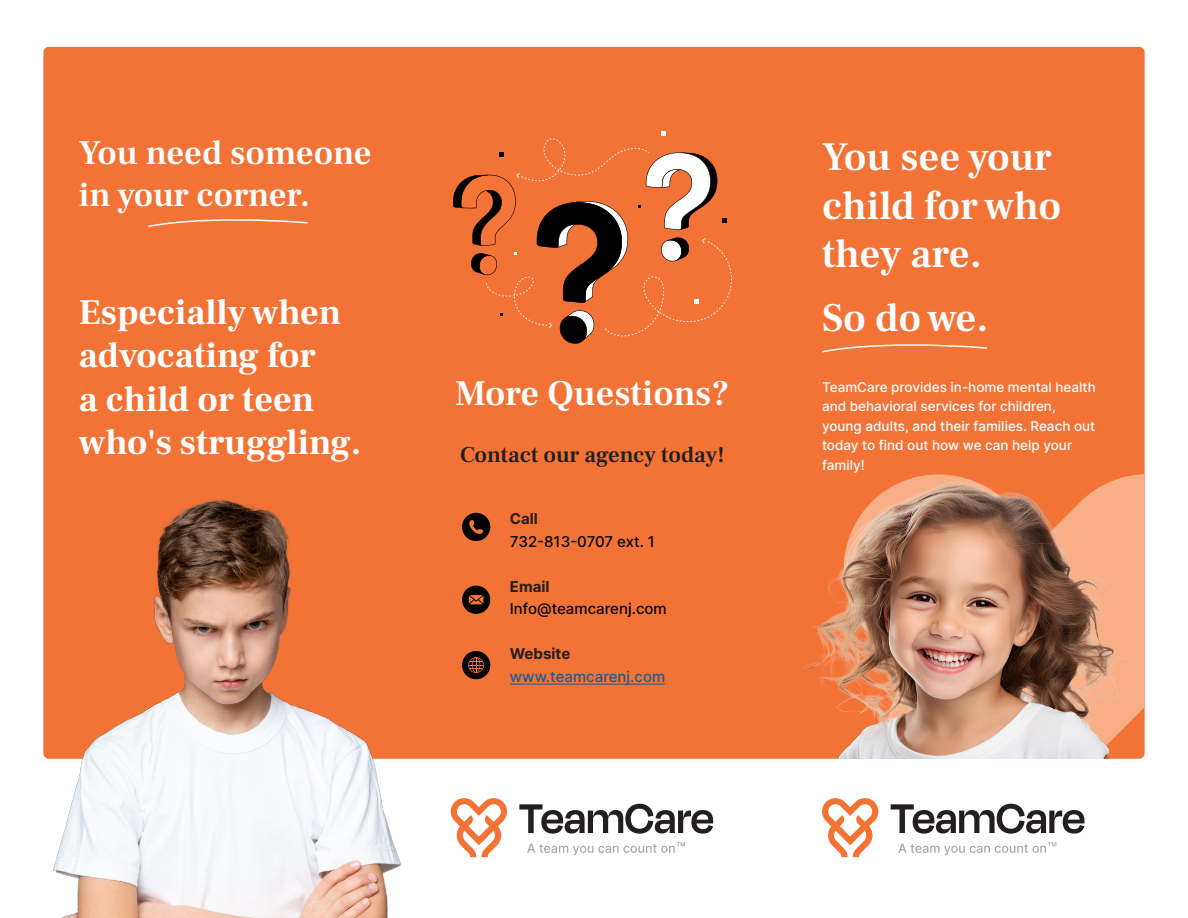
<style>
.page{position:relative;width:1188px;height:918px;background:#fff}
.page>*{position:absolute;margin:0;border:0;box-sizing:border-box;transform-origin:0 0}
.t1{font:600 40.5px/48.6px "Frank Ruhl Libre";color:#fff}
.t2{font:700 36px/43.2px "Frank Ruhl Libre";color:#fff}
.t3{font:600 36px "Frank Ruhl Libre";color:#fff}
.t4{font:600 34.5px/41.4px "Frank Ruhl Libre";color:#fff}
.t5{font:600 22.5px "Frank Ruhl Libre";color:#231f20}
.t6{font:500 15px "Inter";color:#040503}
.t7{font:500 15px "Inter";color:#175d9e}
.t8{font:700 15px "Inter";color:#231f20}
.t9{font:500 13.5px/19.5px "Inter";color:#fff}
</style>
<div class="page">
<div style="left:43px;top:47px;width:1102px;height:712px;background:#f37336;border-radius:5px"></div>
<svg style="left:148px;top:219px;width:160px;height:9px"></svg>
<svg style="left:450px;top:798px;width:57px;height:59px"></svg>
<svg style="left:519px;top:804px;width:194px;height:30px"></svg>
<svg style="left:527px;top:842px;width:158px;height:13px"></svg>
<svg style="left:822px;top:798px;width:57px;height:59px"></svg>
<svg style="left:891px;top:804px;width:193px;height:30px"></svg>
<svg style="left:898px;top:842px;width:158px;height:13px"></svg>
<hr style="left:510px;top:684px;width:155px;height:1px;background:#175d9e">
<svg style="left:453px;top:131px;width:279px;height:213px"></svg>
<div style="left:462px;top:586px;width:28px;height:28px;background:#000;border-radius:50%"></div>
<svg style="left:469px;top:595px;width:14px;height:9px"></svg>
<div style="left:462px;top:513px;width:28px;height:28px;background:#000;border-radius:50%"></div>
<svg style="left:469px;top:520px;width:14px;height:14px"></svg>
<svg style="left:822px;top:344px;width:165px;height:9px"></svg>
<img style="left:732px;top:450px;width:413px;height:309px">
<img style="left:43px;top:476px;width:377px;height:442px">
<div style="left:462px;top:651px;width:28px;height:28px;background:#000;border-radius:50%"></div>
<svg style="left:468px;top:657px;width:16px;height:16px"></svg>
<p class="t4" style="left:79px;top:133px;width:294px">You need someone in your corner.</p>
<p class="t1" style="left:822px;top:133px;width:241px">You see your child for who they are.</p>
<p class="t1" style="left:822px;top:293px;width:168px">So do we.</p>
<p class="t2" style="left:79px;top:291px;width:284px">Especiallywhen advocating for<br>a child or teen who s' struggling.</p>
<p class="t3" style="left:455px;top:371px;width:276px">More Questions?</p>
<p class="t5" style="left:460px;top:441px;width:266px">Contact our agency today!</p>
<p class="t9" style="left:822px;top:377px;width:275px">TeamCare provides in-home mental health and behavioral services for children, young adults, and their families. Reach out today to find out how we can help your family!</p>
<p class="t8" style="left:510px;top:507px;width:30px">Call</p>
<p class="t6" style="left:510px;top:530px;width:146px">732-813-0707 ext 1.</p>
<p class="t8" style="left:510px;top:575px;width:41px">Email</p>
<p class="t6" style="left:510px;top:598px;width:158px">Info@teamcarenj.com</p>
<p class="t8" style="left:510px;top:642px;width:62px">Website</p>
<p class="t7" style="left:510px;top:665px;width:157px">www.teamcarenj.com</p>
</div>
